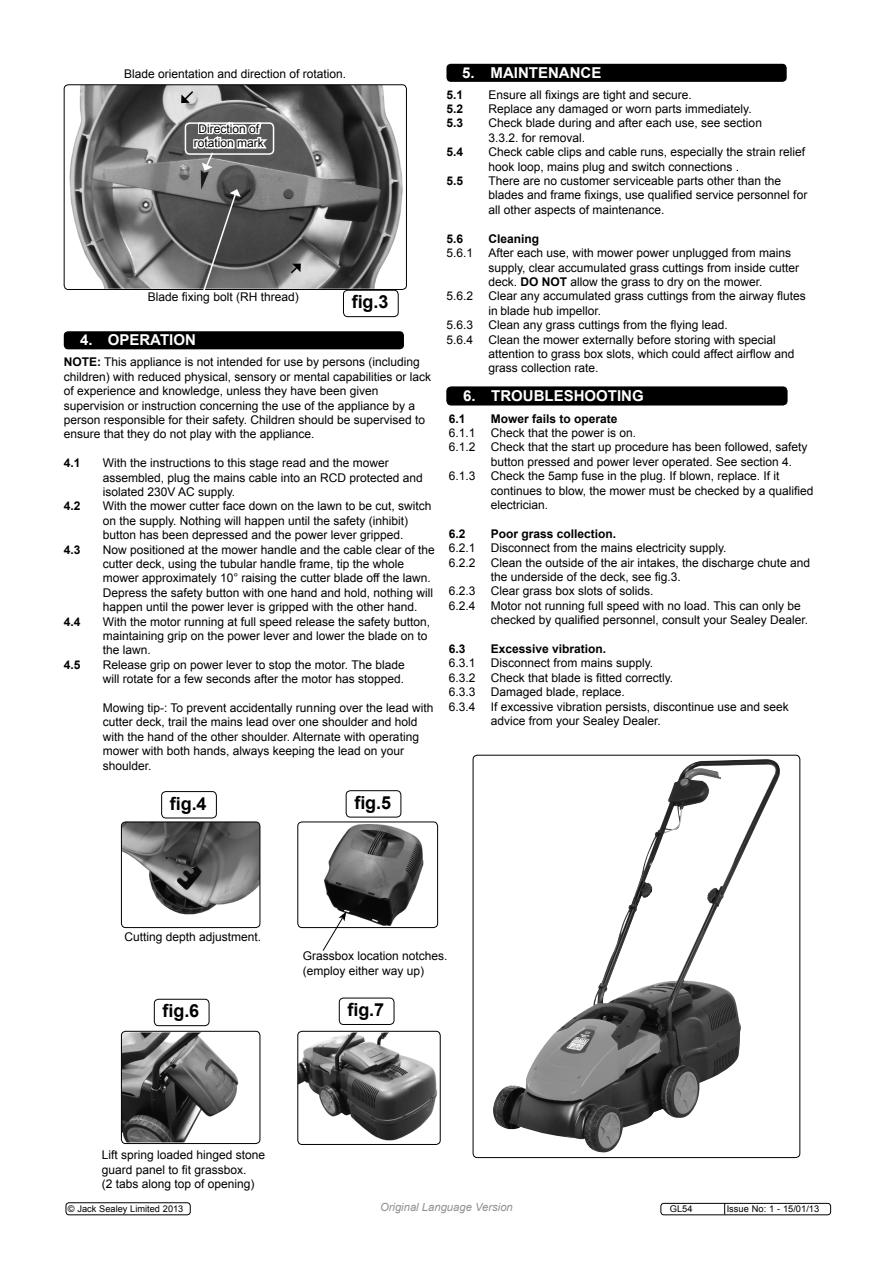
<style>
.page{position:relative;width:893px;height:1263px;background:#fff}
.page>*{position:absolute;margin:0;border:0;box-sizing:border-box;transform-origin:0 0}
.t1{font:700 18px "Arial";letter-spacing:-.005em;color:#000}
.t2{font:700 15px "Arial";color:#fff}
.t3{font:12px/14.4px "Arial";color:#000}
.t4{font:700 12px "Arial";color:#000}
.t5{font:italic 11.25px "Arial";color:#8f9194}
.t6{font:9.3px "Arial";color:#000}
.s1{font-weight:700}
.s2{font-weight:400}
</style>
<div class="page">
<img style="left:64px;top:85px;width:341px;height:204px">
<div style="left:64px;top:84px;width:343px;height:206px;border:1px solid #000;border-radius:4px"></div>
<div style="left:343px;top:290px;width:56px;height:27px;border:1px solid #000;border-radius:4px"></div>
<svg style="left:181px;top:90px;width:14px;height:13px"></svg>
<svg style="left:289px;top:264px;width:12px;height:11px"></svg>
<div style="left:185px;top:122px;width:89px;height:33px;border:2px solid #fff;border-radius:4px"></div>
<svg style="left:202px;top:189px;width:39px;height:101px;background:#5a5a5a"></svg>
<div style="left:64px;top:331px;width:340px;height:18px;background:#000;border-radius:4px"></div>
<div style="left:446px;top:64px;width:341px;height:18px;background:#000;border-radius:4px"></div>
<div style="left:447px;top:387px;width:340px;height:18px;background:#000;border-radius:4px"></div>
<div style="left:446px;top:387px;width:341px;height:18px;border:1px solid #000;border-radius:4px"></div>
<img style="left:123px;top:822px;width:137px;height:93px">
<div style="left:121px;top:821px;width:139px;height:107px;border:1px solid #000;border-radius:4px"></div>
<img style="left:121px;top:1032px;width:139px;height:110px">
<div style="left:121px;top:1031px;width:139px;height:113px;border:1px solid #000;border-radius:4px"></div>
<img style="left:299px;top:1033px;width:140px;height:110px">
<div style="left:297px;top:1031px;width:144px;height:114px;border:1px solid #000;border-radius:4px"></div>
<img style="left:299px;top:824px;width:125px;height:102px">
<div style="left:297px;top:821px;width:141px;height:107px;border:1px solid #000;border-radius:4px"></div>
<svg style="left:322px;top:911px;width:24px;height:40px"></svg>
<div style="left:660px;top:1203px;width:171px;height:12px;border:1px solid #000;border-radius:3px"></div>
<div style="left:66px;top:1202px;width:125px;height:13px;border:1px solid #000;border-radius:3px"></div>
<div style="left:161px;top:791px;width:56px;height:27px;border:1px solid #000;border-radius:4px"></div>
<img style="left:493px;top:759px;width:287px;height:394px">
<div style="left:473px;top:755px;width:327px;height:403px;border:1px solid #000;border-radius:4px"></div>
<div style="left:346px;top:790px;width:55px;height:27px;border:1px solid #000;border-radius:4px"></div>
<div style="left:154px;top:999px;width:55px;height:27px;border:1px solid #000;border-radius:4px"></div>
<div style="left:339px;top:998px;width:55px;height:27px;border:1px solid #000;border-radius:4px"></div>
<svg style="left:192px;top:119px;width:79px;height:52px"></svg>
<p class="t3" style="left:124px;top:67px;width:224px">Blade orientation and direction of rotation.</p>
<p class="t3" style="left:194px;top:121px;width:72px;text-align:center">Direction of rotation mark</p>
<p class="t3" style="left:148px;top:290px;width:152px">Blade fixing bolt (RH thread)</p>
<p class="t2" style="left:80px;top:330px;width:50px">4. Operation</p>
<p class="t3" style="left:64px;top:355px;width:369px"><span class="s1">NOTE:</span> This appliance is not intended for use by persons (including children) with reduced physical, sensory or mental capabilities or lack of experience and knowledge, unless they have been given supervision or instruction concerning the use of the appliance by a person responsible for their safety. Children should be supervised to ensure that they do not play with the appliance.</p>
<p class="t4" style="left:64px;top:455px;width:18px">4.1</p>
<p class="t3" style="left:103px;top:456px;width:288px">With the instructions to this stage read and the mower assembled, plug the mains cable into an RCD</p>
<h1 class="t1" style="left:352px;top:290px;width:38px">fig.3</h1>
<p class="t3" style="left:350px;top:470px;width:75px">protected and</p>
<p class="t3" style="left:103px;top:485px;width:134px">isolated 230V AC supply.</p>
<p class="t4" style="left:64px;top:498px;width:18px">4.2</p>
<p class="t3" style="left:103px;top:499px;width:330px">With the mower cutter face down on the lawn to be cut, switch on the supply. Nothing will happen until the safety (inhibit) button has been depressed and the power lever gripped.</p>
<p class="t4" style="left:64px;top:541px;width:33px">4.3 <span class="s2">N</span></p>
<p class="t3" style="left:103px;top:542px;width:333px;text-indent:9px">ow positioned at the mower handle and the cable clear of the cutter deck, using the tubular handle frame, tip the whole mower approximately 10° raising the cutter blade off the lawn.</p>
<p class="t3" style="left:64px;top:585px;width:25px">D</p>
<p class="t3" style="left:103px;top:585px;width:332px;text-indent:9px">epress the safety button with one hand and hold, nothing will happen until the power lever is gripped with the other hand.</p>
<p class="t4" style="left:64px;top:613px;width:18px">4.4</p>
<p class="t3" style="left:103px;top:614px;width:329px">With the motor running at full speed release the safety button, maintaining grip on the power lever and lower the blade on to the lawn.</p>
<p class="t4" style="left:64px;top:657px;width:34px">4.5 <span class="s2">R</span></p>
<p class="t3" style="left:103px;top:657px;width:303px;text-align:right">elease grip on power lever to stop the motor. The blade will rotate for a few seconds after the motor has stopped.</p>
<p class="t3" style="left:64px;top:701px;width:26px">M</p>
<p class="t3" style="left:103px;top:701px;width:332px;text-indent:10px">owing tip-: To prevent accidentally running over the lead with cutter deck, trail the mains lead over one shoulder and hold with the hand of the other shoulder. Alternate with operating mower with both hands, always keeping the lead on your shoulder.</p>
<h1 class="t1" style="left:170px;top:791px;width:38px">fig.4</h1>
<h1 class="t1" style="left:354px;top:790px;width:38px">fig.5</h1>
<p class="t2" style="left:462px;top:63px;width:52px">5. Maintenance</p>
<p class="t4" style="left:446px;top:87px;width:18px">5.1</p>
<p class="t3" style="left:488px;top:87px;width:205px">Ensure all fixings are tight and secure.</p>
<p class="t4" style="left:446px;top:101px;width:35px">5.2 <span class="s2">R</span></p>
<p class="t3" style="left:497px;top:102px;width:256px">eplace any damaged or worn parts immediately.</p>
<p class="t4" style="left:446px;top:115px;width:35px">5.3 <span class="s2">C</span></p>
<p class="t3" style="left:488px;top:116px;width:275px;text-indent:9px">heck blade during and after each use, see section<br>3.3.2. for removal.</p>
<p class="t4" style="left:446px;top:144px;width:18px">5.4</p>
<p class="t3" style="left:488px;top:145px;width:319px">Check cable clips and cable runs, especially the strain relief hook loop, mains plug and switch connections .</p>
<p class="t4" style="left:446px;top:173px;width:34px">5.5 <span class="s2">T</span></p>
<p class="t3" style="left:488px;top:174px;width:320px;text-indent:7px">here are no customer serviceable parts other than the blades and frame fixings, use qualified service personnel for all other aspects of maintenance.</p>
<p class="t4" style="left:446px;top:231px;width:18px">5.6</p>
<p class="t4" style="left:488px;top:231px;width:52px">Cleaning</p>
<p class="t3" style="left:446px;top:246px;width:28px">5.6.1</p>
<p class="t3" style="left:488px;top:246px;width:312px">After each use, with mower power unplugged from mains supply, clear accumulated grass cuttings from inside cutter deck. <span class="s1">DO NOT</span> allow the grass to dry on the mower.</p>
<p class="t3" style="left:446px;top:289px;width:28px">5.6.2</p>
<p class="t3" style="left:488px;top:289px;width:319px">Clear any accumulated grass cuttings from the airway flutes in blade hub impellor.</p>
<p class="t3" style="left:446px;top:318px;width:28px">5.6.3</p>
<p class="t3" style="left:488px;top:318px;width:241px">Clean any grass cuttings from the flying lead.</p>
<p class="t3" style="left:446px;top:332px;width:331px">5.6.4 Clean the mower externally before storing with special</p>
<p class="t3" style="left:488px;top:347px;width:307px">attention to grass box slots, which could affect airflow and</p>
<p class="t3" style="left:488px;top:361px;width:112px">grass collection rate.</p>
<p class="t2" style="left:463px;top:386px;width:24px">6. troubleshooting</p>
<p class="t4" style="left:449px;top:410px;width:18px">6.1</p>
<p class="t4" style="left:491px;top:410px;width:128px">Mower fails to operate</p>
<p class="t3" style="left:449px;top:426px;width:28px">6.1.1</p>
<p class="t3" style="left:491px;top:426px;width:147px">Check that the power is on.</p>
<p class="t3" style="left:449px;top:440px;width:360px">6.1.2 Check that the start up procedure has been followed, safety</p>
<p class="t3" style="left:491px;top:454px;width:303px">button pressed and power lever operated. See section 4.</p>
<p class="t3" style="left:449px;top:469px;width:332px">6.1.3 Check the 5amp fuse in the plug. If blown, replace. If it</p>
<p class="t3" style="left:491px;top:483px;width:324px">continues to blow, the mower must be checked by a qualified</p>
<p class="t3" style="left:491px;top:498px;width:59px">electrician.</p>
<p class="t4" style="left:449px;top:526px;width:18px">6.2</p>
<p class="t4" style="left:491px;top:526px;width:127px">Poor grass collection.</p>
<p class="t3" style="left:449px;top:541px;width:279px">6.2.1 Disconnect from the mains electricity supply.</p>
<p class="t3" style="left:449px;top:555px;width:363px">6.2.2 Clean the outside of the air intakes, the discharge chute and</p>
<p class="t3" style="left:491px;top:570px;width:192px">the underside of the deck, see fig.3.</p>
<p class="t3" style="left:449px;top:584px;width:206px">6.2.3 Clear grass box slots of solids.</p>
<p class="t3" style="left:449px;top:598px;width:353px">6.2.4 Motor not running full speed with no load. This can only be</p>
<p class="t3" style="left:491px;top:613px;width:319px">checked by qualified personnel, consult your Sealey Dealer.</p>
<p class="t4" style="left:449px;top:641px;width:18px">6.3</p>
<p class="t4" style="left:491px;top:641px;width:117px">Excessive vibration.</p>
<p class="t3" style="left:449px;top:656px;width:206px">6.3.1 Disconnect from mains supply.<br>6.3.2</p>
<p class="t3" style="left:449px;top:670px;width:226px;text-indent:42px">Check that blade is fitted correctly.<br>6.3.3 Damaged blade, replace.<br>6.3.4</p>
<p class="t3" style="left:491px;top:699px;width:300px">If excessive vibration persists, discontinue use and seek advice from your Sealey Dealer.</p>
<p class="t3" style="left:124px;top:929px;width:138px">Cutting depth adjustment.</p>
<p class="t3" style="left:303px;top:949px;width:146px">Grassbox location notches. (employ either way up)</p>
<h1 class="t1" style="left:163px;top:999px;width:38px">fig.6</h1>
<h1 class="t1" style="left:348px;top:998px;width:38px">fig.7</h1>
<p class="t3" style="left:102px;top:1148px;width:165px">Lift spring loaded hinged stone guard panel to fit grassbox.<br>(2 tabs along top of opening)</p>
<p class="t6" style="left:68px;top:1202px;width:117px">© Jack Sealey Limited 2013</p>
<p class="t5" style="left:380px;top:1200px;width:134px">Original Language Version</p>
<p class="t6" style="left:670px;top:1203px;width:24px">GL54</p>
<p class="t6" style="left:727px;top:1203px;width:94px">Issue No: 1 - 15/01/13</p>
</div>
